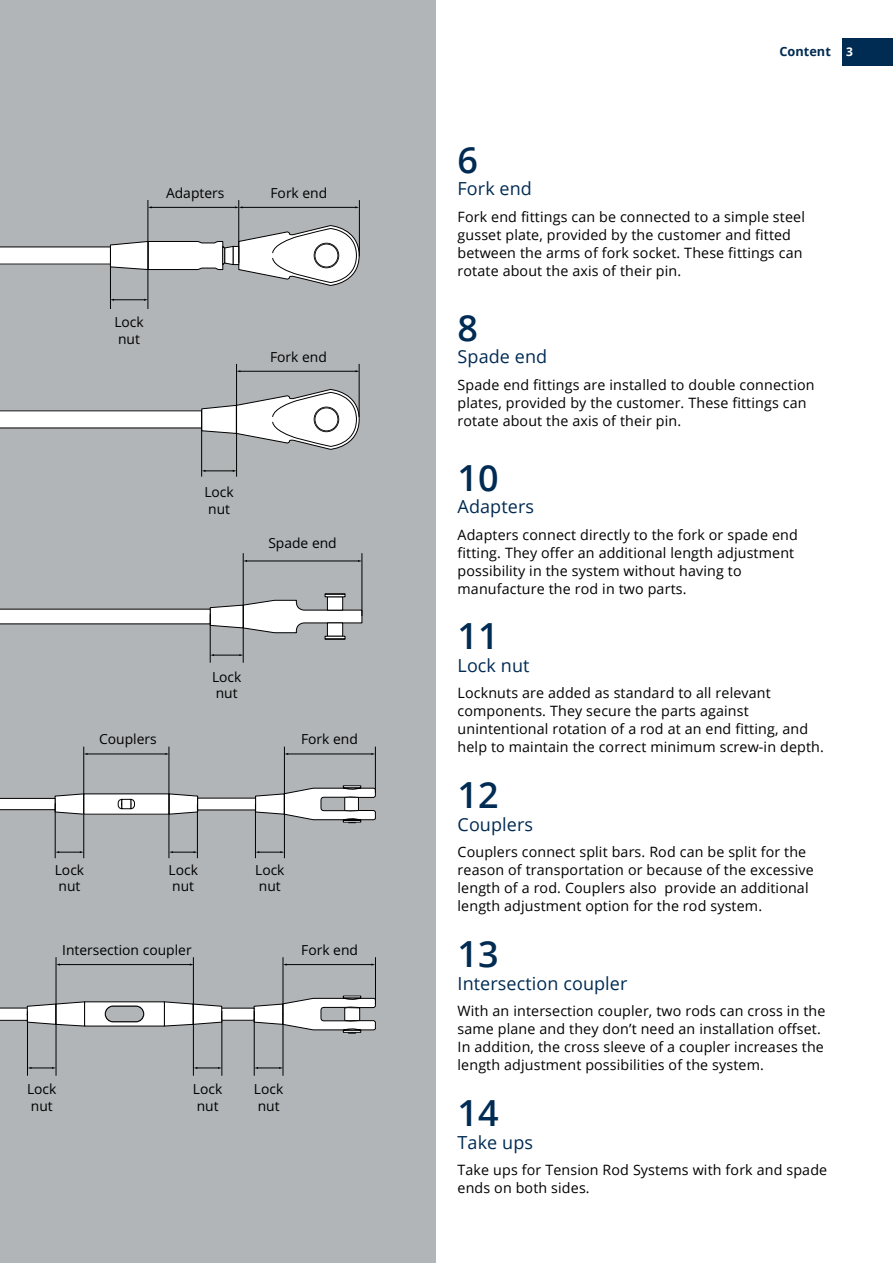
<style>
.page{position:relative;width:893px;height:1263px;background:#fff}
.page>*{position:absolute;margin:0;border:0;box-sizing:border-box;transform-origin:0 0}
.t1{font:600 36px "Open Sans";letter-spacing:.005em;color:#002b53}
.t2{font:18px "Open Sans";letter-spacing:.005em;color:#002b53}
.t3{font:14.25px/18px "Open Sans";letter-spacing:.01em;color:#000}
.t4{font:13.8px/16.6px "Open Sans";color:#000}
.t5{font:700 12.75px "Open Sans";color:#002b53}
.t6{font:700 12px "Open Sans";color:#fff}
</style>
<div class="page">
<div style="left:842px;top:38px;width:51px;height:27px;background:#002b53"></div>
<div style="left:1px;top:0;width:435px;height:1263px;background:#b1b5b8"></div>
<img style="left:0;top:0;width:1px;height:1263px">
<svg style="left:0;top:389px;width:360px;height:61px"></svg>
<hr style="left:236px;top:364px;width:1px;height:113px;background:#000">
<hr style="left:359px;top:364px;width:1px;height:53px;background:#000">
<hr style="left:201px;top:410px;width:1px;height:67px;background:#000">
<hr style="left:240px;top:371px;width:116px;height:1px;background:#000">
<svg style="left:202px;top:470px;width:34px;height:2px"></svg>
<svg style="left:0;top:996px;width:376px;height:38px"></svg>
<hr style="left:283px;top:957px;width:1px;height:119px;background:#000">
<hr style="left:375px;top:957px;width:1px;height:47px;background:#000">
<hr style="left:254px;top:1011px;width:1px;height:65px;background:#000">
<hr style="left:286px;top:964px;width:86px;height:1px;background:#000">
<svg style="left:254px;top:1067px;width:29px;height:2px"></svg>
<hr style="left:222px;top:1011px;width:1px;height:65px;background:#000">
<hr style="left:193px;top:957px;width:1px;height:119px;background:#000">
<svg style="left:194px;top:1067px;width:28px;height:2px"></svg>
<hr style="left:27px;top:1011px;width:1px;height:65px;background:#000">
<svg style="left:28px;top:1067px;width:28px;height:2px"></svg>
<hr style="left:56px;top:957px;width:1px;height:119px;background:#000">
<hr style="left:59px;top:964px;width:131px;height:1px;background:#000">
<svg style="left:0;top:226px;width:360px;height:61px"></svg>
<hr style="left:238px;top:200px;width:1px;height:63px;background:#000">
<hr style="left:359px;top:200px;width:1px;height:56px;background:#000">
<hr style="left:148px;top:200px;width:1px;height:109px;background:#000">
<hr style="left:110px;top:245px;width:1px;height:64px;background:#000">
<hr style="left:242px;top:207px;width:114px;height:1px;background:#000">
<hr style="left:151px;top:207px;width:85px;height:1px;background:#000">
<svg style="left:235px;top:206px;width:8px;height:2px"></svg>
<hr style="left:113px;top:299px;width:32px;height:1px;background:#000">
<svg style="left:170px;top:793px;width:29px;height:22px"></svg>
<div style="left:198px;top:798px;width:58px;height:12px;background:#fff"></div>
<div style="left:84px;top:794px;width:85px;height:20px;background:#fff"></div>
<svg style="left:0;top:793px;width:135px;height:22px"></svg>
<svg style="left:255px;top:786px;width:121px;height:37px"></svg>
<div style="left:122px;top:799px;width:9px;height:10px;background:#fff"></div>
<div style="left:121px;top:799px;width:10px;height:10px;border:1px solid #000"></div>
<hr style="left:284px;top:747px;width:1px;height:111px;background:#000">
<hr style="left:375px;top:747px;width:1px;height:46px;background:#000">
<hr style="left:255px;top:804px;width:1px;height:54px;background:#000">
<hr style="left:287px;top:754px;width:85px;height:1px;background:#000">
<svg style="left:256px;top:851px;width:28px;height:2px"></svg>
<hr style="left:197px;top:804px;width:1px;height:54px;background:#000">
<hr style="left:169px;top:747px;width:1px;height:111px;background:#000">
<svg style="left:169px;top:851px;width:28px;height:2px"></svg>
<hr style="left:55px;top:804px;width:1px;height:54px;background:#000">
<svg style="left:55px;top:851px;width:28px;height:2px"></svg>
<hr style="left:83px;top:747px;width:1px;height:111px;background:#000">
<hr style="left:87px;top:754px;width:79px;height:1px;background:#000">
<svg style="left:0;top:593px;width:363px;height:47px"></svg>
<hr style="left:362px;top:553px;width:1px;height:63px;background:#000">
<hr style="left:243px;top:553px;width:1px;height:110px;background:#000">
<hr style="left:246px;top:561px;width:113px;height:1px;background:#000">
<hr style="left:210px;top:614px;width:1px;height:49px;background:#000">
<svg style="left:210px;top:654px;width:33px;height:2px"></svg>
<p class="t4" style="left:166px;top:184px;width:60px">Adapters</p>
<p class="t4" style="left:270px;top:184px;width:58px">Fork end</p>
<p class="t4" style="left:114px;top:314px;width:31px">Lock nut</p>
<p class="t4" style="left:270px;top:349px;width:58px">Fork end</p>
<p class="t4" style="left:204px;top:483px;width:31px">Lock nut</p>
<p class="t4" style="left:268px;top:534px;width:70px">Spade end</p>
<p class="t4" style="left:212px;top:668px;width:31px">Lock nut</p>
<p class="t4" style="left:99px;top:730px;width:59px">Couplers</p>
<p class="t4" style="left:301px;top:730px;width:58px">Fork end</p>
<p class="t4" style="left:55px;top:861px;width:31px">Lock nut</p>
<p class="t4" style="left:169px;top:861px;width:31px">Lock nut</p>
<p class="t4" style="left:255px;top:861px;width:31px">Lock nut</p>
<p class="t4" style="left:62px;top:941px;width:131px">Intersection coupler</p>
<p class="t4" style="left:301px;top:941px;width:58px">Fork end</p>
<p class="t4" style="left:27px;top:1080px;width:31px">Lock nut</p>
<p class="t4" style="left:193px;top:1080px;width:31px">Lock nut</p>
<p class="t4" style="left:254px;top:1080px;width:31px">Lock nut</p>
<p class="t5" style="left:779px;top:43px;width:53px">Content</p>
<p class="t6" style="left:846px;top:43px;width:8px">3</p>
<h1 class="t1" style="left:458px;top:135px;width:22px">6</h1>
<p class="t2" style="left:458px;top:176px;width:76px">Fork end</p>
<p class="t3" style="left:458px;top:207px;width:349px">Fork end fittings can be connected to a simple steel gusset plate, provided by the customer and fitted between the arms of fork socket. These fittings can rotate about the axis of their pin.</p>
<h1 class="t1" style="left:458px;top:303px;width:22px">8</h1>
<p class="t2" style="left:458px;top:344px;width:91px">Spade end</p>
<p class="t3" style="left:458px;top:375px;width:358px">Spade end fittings are installed to double connection plates, provided by the customer. These fittings can rotate about the axis of their pin.</p>
<h1 class="t1" style="left:458px;top:453px;width:43px">10</h1>
<p class="t2" style="left:458px;top:494px;width:78px">Adapters</p>
<p class="t3" style="left:458px;top:525px;width:342px">Adapters connect directly to the fork or spade end fitting. They offer an additional length adjustment possibility in the system without having to manufacture the rod in two parts.</p>
<h1 class="t1" style="left:458px;top:612px;width:43px">11</h1>
<p class="t2" style="left:458px;top:653px;width:73px">Lock nut</p>
<p class="t3" style="left:458px;top:684px;width:368px">Locknuts are added as standard to all relevant components. They secure the parts against unintentional rotation of a rod at an end fitting, and help to maintain the correct minimum screw-in depth.</p>
<h1 class="t1" style="left:458px;top:770px;width:43px">12</h1>
<p class="t2" style="left:458px;top:812px;width:77px">Couplers</p>
<p class="t3" style="left:458px;top:843px;width:358px">Couplers connect split bars. Rod can be split for the reason of transportation or because of the excessive length of a rod. Couplers also provide an additional length adjustment option for the rod system.</p>
<h1 class="t1" style="left:458px;top:929px;width:43px">13</h1>
<p class="t2" style="left:458px;top:971px;width:171px">Intersection coupler</p>
<p class="t3" style="left:458px;top:1002px;width:369px">With an intersection coupler, two rods can cross in the same plane and they don’t need an installation offset.<br>In addition, the cross sleeve of a coupler increases the length adjustment possibilities of the system.</p>
<h1 class="t1" style="left:458px;top:1088px;width:43px">14</h1>
<p class="t2" style="left:458px;top:1130px;width:77px">Take ups</p>
<p class="t3" style="left:458px;top:1160px;width:371px">Take ups for Tension Rod Systems with fork and spade ends on both sides.</p>
</div>
